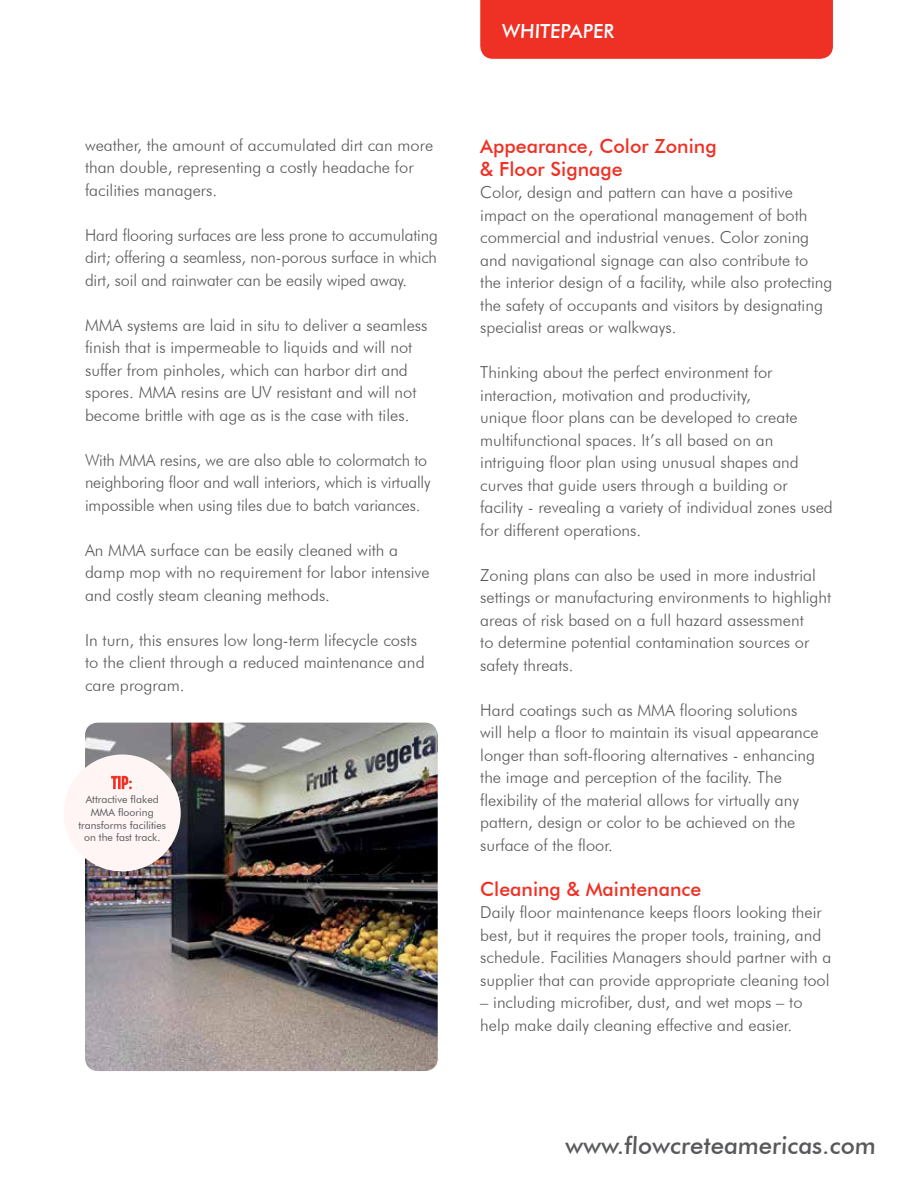
<style>
.page{position:relative;width:918px;height:1188px;background:#fff}
.page>*{position:absolute;margin:0;border:0;box-sizing:border-box;transform-origin:0 0}
.t1{font:500 24px "Futura BT";color:#58595b}
.t2{font:500 19.5px/22.5px "Futura BT";color:#ee3124}
.t3{font:500 19.5px "Futura BT";color:#fff}
.t4{font:300 16.5px/22.5px "Futura BT";color:#58595b}
.t5{font:10.5px/12.8px "Futura BT";color:#58595b;text-align:center}
</style>
<div class="page">
<div style="left:480px;top:0;width:353px;height:59px;background:#ee3124"></div>
<img style="left:85px;top:723px;width:353px;height:348px">
<div style="left:64px;top:755px;width:117px;height:116px;background:#fef5f4;border-radius:50%"></div>
<svg style="left:111px;top:776px;width:21px;height:13px"></svg>
<p class="t4" style="left:85px;top:134px;width:350px">weather, the amount of accumulated dirt can more than double, representing a costly headache for facilities managers.</p>
<p class="t4" style="left:85px;top:223px;width:354px;text-align:justify">Hard flooring surfaces are less prone to accumulating dirt; offering a seamless, non-porous surface in which dirt, soil and rainwater can be easily wiped away.</p>
<p class="t4" style="left:85px;top:313px;width:344px">MMA systems are laid in situ to deliver a seamless finish that is impermeable to liquids and will not suffer from pinholes, which can harbor dirt and spores. MMA resins are UV resistant and will not become brittle with age as is the case with tiles.</p>
<p class="t4" style="left:85px;top:448px;width:347px">With MMA resins, we are also able to colormatch to neighboring floor and wall interiors, which is virtually impossible when using tiles due to batch variances.</p>
<p class="t4" style="left:85px;top:538px;width:346px">An MMA surface can be easily cleaned with a damp mop with no requirement for labor intensive and costly steam cleaning methods.</p>
<p class="t4" style="left:85px;top:628px;width:341px">In turn, this ensures low long-term lifecycle costs to the client through a reduced maintenance and care program.</p>
<p class="t5" style="left:78px;top:793px;width:89px">Attractive flaked<br>MMA flooring transforms facilities on the fast track.</p>
<p class="t3" style="left:502px;top:19px;width:114px">WHITEPAPER</p>
<p class="t2" style="left:480px;top:135px;width:238px">Appearance, Color Zoning &amp; Floor Signage</p>
<p class="t4" style="left:480px;top:181px;width:354px">Color, design and pattern can have a positive impact on the operational management of both commercial and industrial venues. Color zoning and navigational signage can also contribute to the interior design of a facility, while also protecting the safety of occupants and visitors by designating specialist areas or walkways.</p>
<p class="t4" style="left:480px;top:361px;width:354px">Thinking about the perfect environment for interaction, motivation and productivity,<br>unique floor plans can be developed to create multifunctional spaces. It’s all based on an intriguing floor plan using unusual shapes and curves that guide users through a building or facility - revealing a variety of individual zones used for different operations.</p>
<p class="t4" style="left:480px;top:563px;width:353px">Zoning plans can also be used in more industrial settings or manufacturing environments to highlight areas of risk based on a full hazard assessment<br>to determine potential contamination sources or safety threats.</p>
<p class="t4" style="left:480px;top:698px;width:340px">Hard coatings such as MMA flooring solutions will help a floor to maintain its visual appearance longer than soft-flooring alternatives - enhancing the image and perception of the facility. The flexibility of the material allows for virtually any pattern, design or color to be achieved on the surface of the floor.</p>
<p class="t2" style="left:480px;top:877px;width:223px">Cleaning &amp; Maintenance</p>
<p class="t4" style="left:480px;top:901px;width:353px">Daily floor maintenance keeps floors looking their best, but it requires the proper tools, training, and schedule. Facilities Managers should partner with a supplier that can provide appropriate cleaning tool</p>
<p class="t4" style="left:480px;top:991px;width:324px">– including microfiber, dust, and wet mops – to help make daily cleaning effective and easier.</p>
<h1 class="t1" style="left:565px;top:1131px;width:314px">www.flowcreteamericas.com</h1>
</div>
